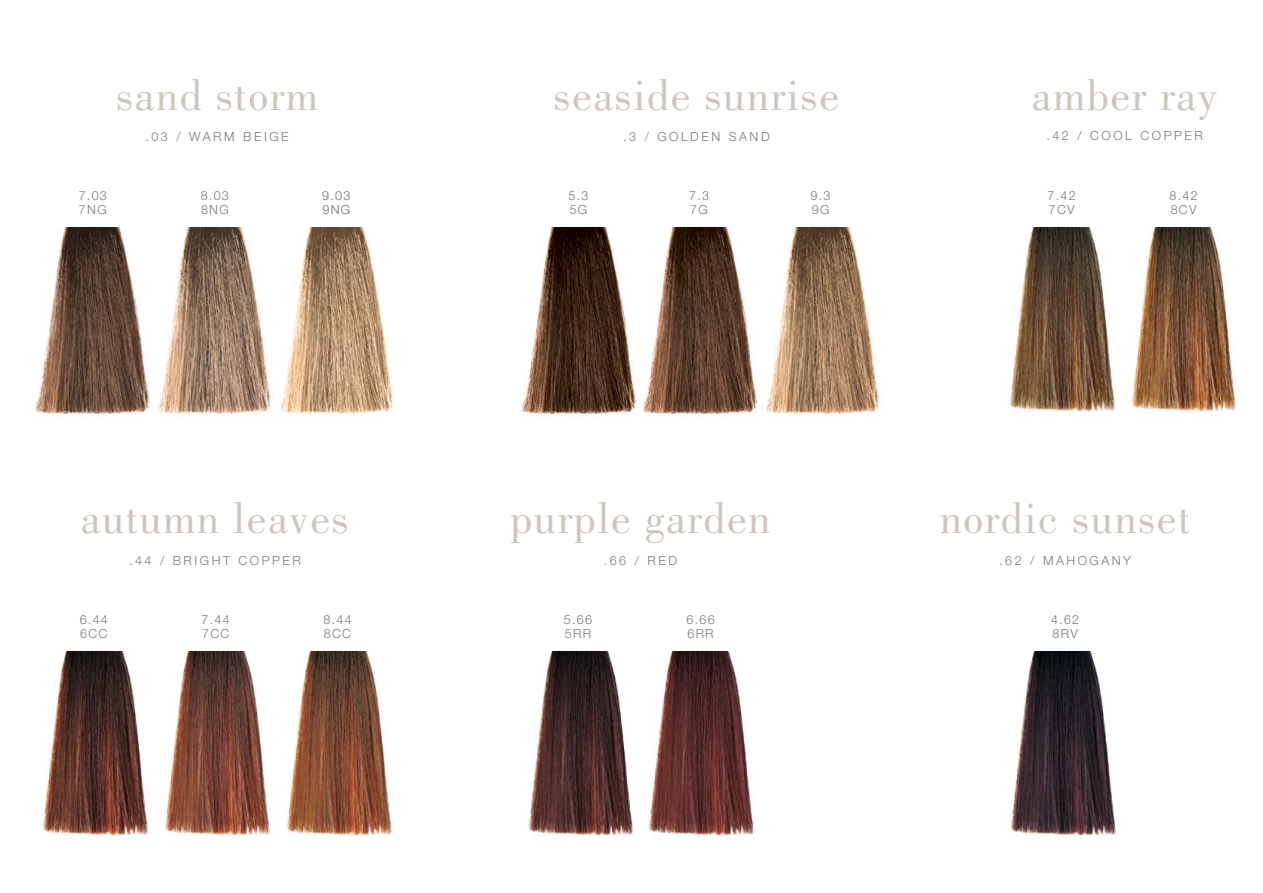
<style>
.page{position:relative;width:1263px;height:893px;background:#fff}
.page>*{position:absolute;margin:0;border:0;box-sizing:border-box;transform-origin:0 0}
.t1{font:44.7px "Bodoni";letter-spacing:.03em;color:#cdc6be}
.t2{font:300 12.6px/14px "Helvetica Neue LT Std";letter-spacing:.2em;color:#787a75}
.t3{font:300 12.6px/14px "Helvetica Neue LT Std";letter-spacing:.1em;color:#787a75}
.t4{font:300 12.6px "Helvetica Neue LT Std";color:#706f6f}
.t5{font:300 12.6px "Helvetica Neue LT Std";color:#706f6f}
.s1{font-style:inherit}
</style>
<div class="page">
<img style="left:34px;top:228px;width:231px;height:187px">
<img style="left:265px;top:228px;width:129px;height:186px">
<img style="left:636px;top:228px;width:121px;height:187px">
<img style="left:521px;top:228px;width:115px;height:187px">
<img style="left:765px;top:228px;width:115px;height:187px">
<img style="left:1009px;top:228px;width:106px;height:184px">
<img style="left:1131px;top:228px;width:105px;height:184px">
<img style="left:42px;top:652px;width:106px;height:184px">
<img style="left:164px;top:652px;width:106px;height:184px">
<img style="left:286px;top:652px;width:106px;height:184px">
<img style="left:1010px;top:652px;width:106px;height:184px">
<img style="left:528px;top:652px;width:105px;height:184px">
<img style="left:648px;top:652px;width:106px;height:184px">
<h1 class="t1" style="left:116px;top:70px;width:203px">sand storm</h1>
<h1 class="t1" style="left:553px;top:70px;width:287px">seaside sunrise</h1>
<h1 class="t1" style="left:1032px;top:70px;width:187px">amber ray</h1>
<p class="t2" style="left:145px;top:130px;width:145px">.03 / WARM BEIGE</p>
<p class="t2" style="left:623px;top:130px;width:148px">.3 / GOLDEN SAND</p>
<p class="t2" style="left:1046px;top:128px;width:158px">.42 / COOL COPPER</p>
<p class="t3" style="left:79px;top:189px;width:30px">7.03<br>7NG</p>
<p class="t4" style="left:322px;top:188px;width:30px">9.03</p>
<p class="t3" style="left:201px;top:189px;width:30px">8.03<br>8NG</p>
<p class="t2" style="left:689px;top:189px;width:21px">7.3<br>7<span class="s1">G</span></p>
<p class="t2" style="left:568px;top:189px;width:21px">5.3<br>5<span class="s1">G</span></p>
<p class="t2" style="left:810px;top:189px;width:21px">9.3<br>9<span class="s1">G</span></p>
<p class="t5" style="left:322px;top:202px;width:29px">9NG</p>
<p class="t2" style="left:1047px;top:189px;width:30px">7.42<br>7CV</p>
<p class="t2" style="left:1169px;top:189px;width:30px">8.42<br>8CV</p>
<h1 class="t1" style="left:81px;top:493px;width:270px">autumn leaves</h1>
<p class="t2" style="left:129px;top:553px;width:173px">.44 / BRIGHT COPPER</p>
<h1 class="t1" style="left:510px;top:493px;width:262px">purple garden</h1>
<h1 class="t1" style="left:940px;top:493px;width:252px">nordic sunset</h1>
<p class="t2" style="left:604px;top:553px;width:75px">.66 / RED</p>
<p class="t2" style="left:999px;top:553px;width:133px">.62 / MAHOGANY</p>
<p class="t2" style="left:80px;top:613px;width:30px">6.44<br>6CC</p>
<p class="t2" style="left:686px;top:613px;width:30px">6.66<br>6RR</p>
<p class="t2" style="left:1051px;top:613px;width:30px">4.62<br>8RV</p>
<p class="t2" style="left:202px;top:613px;width:30px">7.44<br>7CC</p>
<p class="t2" style="left:323px;top:613px;width:30px">8.44<br>8CC</p>
<p class="t2" style="left:564px;top:613px;width:30px">5.66<br>5RR</p>
</div>
